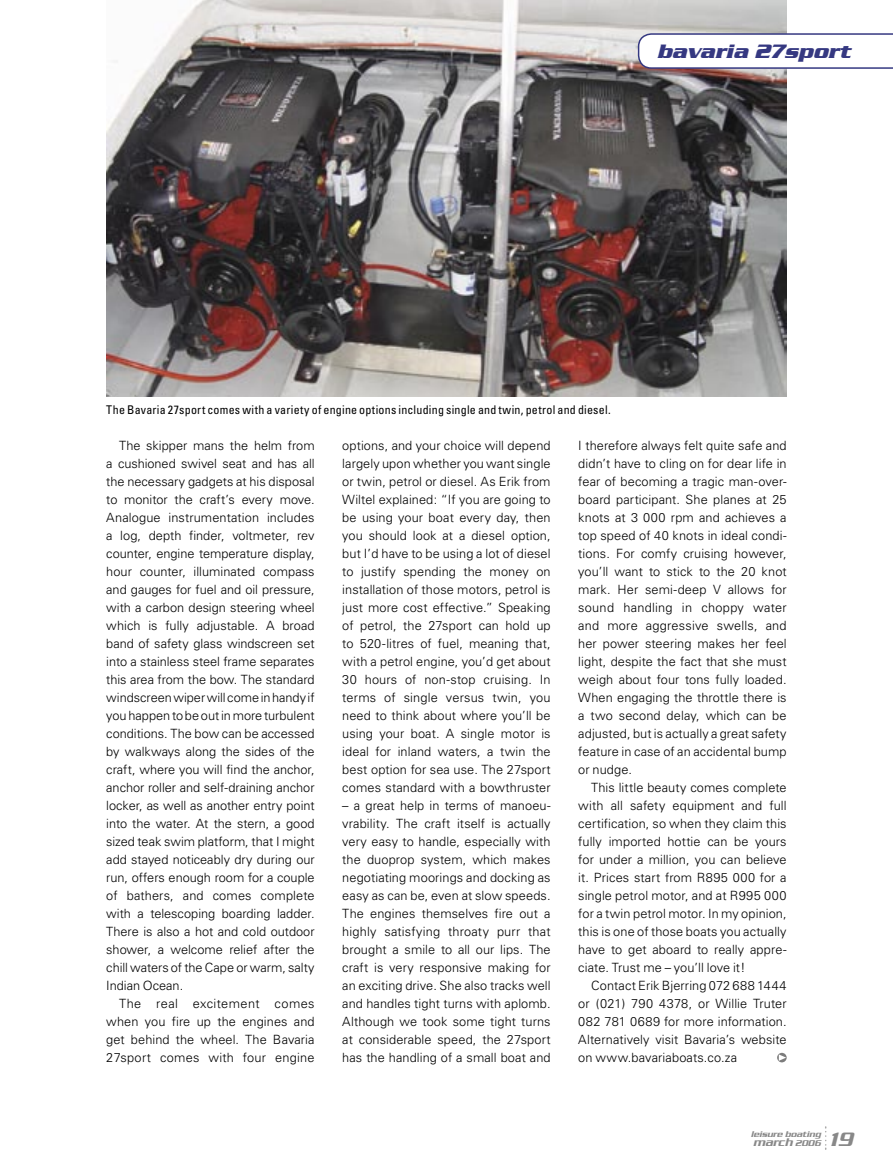
<style>
.page{position:relative;width:893px;height:1174px;background:#fff}
.page>*{position:absolute;margin:0;border:0;box-sizing:border-box;transform-origin:0 0}
.t1{font:italic 700 21px "Serpentine";color:#353881}
.t2{font:italic 500 21px "Serpentine";color:#888}
.body{font:300 12.75px/18px "Univers";letter-spacing:.005em;color:#000;text-align:justify}
.t3{font:condensed 12px "Univers";letter-spacing:.02em;color:#000}
.t4{font:italic 500 12px "Serpentine";color:#888}
.t5{font:italic 500 9px "Serpentine";color:#888}
.s1{font-size:9px}
</style>
<div class="page">
<img style="left:106px;top:0;width:681px;height:396px">
<svg style="left:777px;top:1052px;width:10px;height:10px"></svg>
<svg style="left:779px;top:1054px;width:7px;height:6px"></svg>
<svg style="left:825px;top:1127px;width:2px;height:23px"></svg>
<svg style="left:637px;top:33px;width:256px;height:35px"></svg>
<h1 class="t1" style="left:657px;top:39px;width:195px">bavaria 27sport</h1>
<p class="t3" style="left:106px;top:402px;width:506px">The Bavaria 27sport comes with a variety of engine options including single and twin, petrol and diesel.</p>
<p class="body" style="left:106px;top:436px;width:210px;text-indent:13px">The skipper mans the helm from a cushioned swivel seat and has all the necessary gadgets at his disposal to monitor the craft’s every move.<br>Analogue instrumentation includes a log, depth finder, voltmeter, rev counter, engine temperature display, hour counter, illuminated compass and gauges for fuel and oil pressure, with a carbon design steering wheel which is fully adjustable. A broad band of safety glass windscreen set into a stainless steel frame separates this area from the bow. The standard windscreen wiper will come in handy if you happen to be out in more turbulent conditions. The bow can be accessed by walkways along the sides of the craft, where you will find the anchor, anchor roller and self-draining anchor locker, as well as another entry point into the water. At the stern, a good sized teak swim platform, that I might add stayed noticeably dry during our run, offers enough room for a couple of bathers, and comes complete with a telescoping boarding ladder.<br>There is also a hot and cold outdoor shower, a welcome relief after the chill waters of the Cape or warm, salty Indian Ocean.</p>
<p class="body" style="left:106px;top:994px;width:210px;text-indent:13px">The real excitement comes when you fire up the engines and get behind the wheel. The Bavaria 27sport comes with four engine</p>
<p class="body" style="left:342px;top:436px;width:210px">options, and your choice will depend largely upon whether you want single or twin, petrol or diesel. As Erik from Wiltel explained: “If you are going to be using your boat every day, then you should look at a diesel option, but I’d have to be using a lot of diesel to justify spending the money on installation of those motors, petrol is just more cost effective.” Speaking of petrol, the 27sport can hold up to 520-litres of fuel, meaning that, with a petrol engine, you’d get about 30 hours of non-stop cruising. In terms of single versus twin, you need to think about where you’ll be using your boat. A single motor is ideal for inland waters, a twin the best option for sea use. The 27sport comes standard with a bowthruster</p>
<p class="body" style="left:342px;top:796px;width:210px">– a great help in terms of manoeu&shy;vrability. The craft itself is actually very easy to handle, especially with the duoprop system, which makes negotiating moorings and docking as easy as can be, even at slow speeds.<br>The engines themselves fire out a highly satisfying throaty purr that brought a smile to all our lips. The craft is very responsive making for an exciting drive. She also tracks well and handles tight turns with aplomb.<br>Although we took some tight turns at considerable speed, the 27sport has the handling of a small boat and</p>
<p class="body" style="left:578px;top:436px;width:210px">I therefore always felt quite safe and didn’t have to cling on for dear life in fear of becoming a tragic man-over&shy;board participant. She planes at 25 knots at 3 000 rpm and achieves a top speed of 40 knots in ideal condi&shy;tions. For comfy cruising however, you’ll want to stick to the 20 knot mark. Her semi-deep V allows for sound handling in choppy water and more aggressive swells, and her power steering makes her feel light, despite the fact that she must weigh about four tons fully loaded.<br>When engaging the throttle there is a two second delay, which can be adjusted, but is actually a great safety feature in case of an accidental bump or nudge.</p>
<p class="body" style="left:578px;top:778px;width:210px;text-indent:13px">This little beauty comes complete with all safety equipment and full certification, so when they claim this fully imported hottie can be yours for under a million, you can believe it. Prices start from R895 000 for a single petrol motor, and at R995 000 for a twin petrol motor. In my opinion, this is one of those boats you actually have to get aboard to really appre&shy;ciate. Trust me – you’ll love it!</p>
<p class="body" style="left:578px;top:976px;width:210px;text-indent:13px">Contact Erik Bjerring 072 688 1444 or (021) 790 4378, or Willie Truter 082 781 0689 for more information.<br>Alternatively visit Bavaria’s website on www.bavariaboats.co.za</p>
<p class="t5" style="left:751px;top:1129px;width:71px">leisure boating</p>
<p class="t4" style="left:753px;top:1135px;width:69px">march <span class="s1">2006</span></p>
<h1 class="t2" style="left:829px;top:1127px;width:25px">19</h1>
</div>
